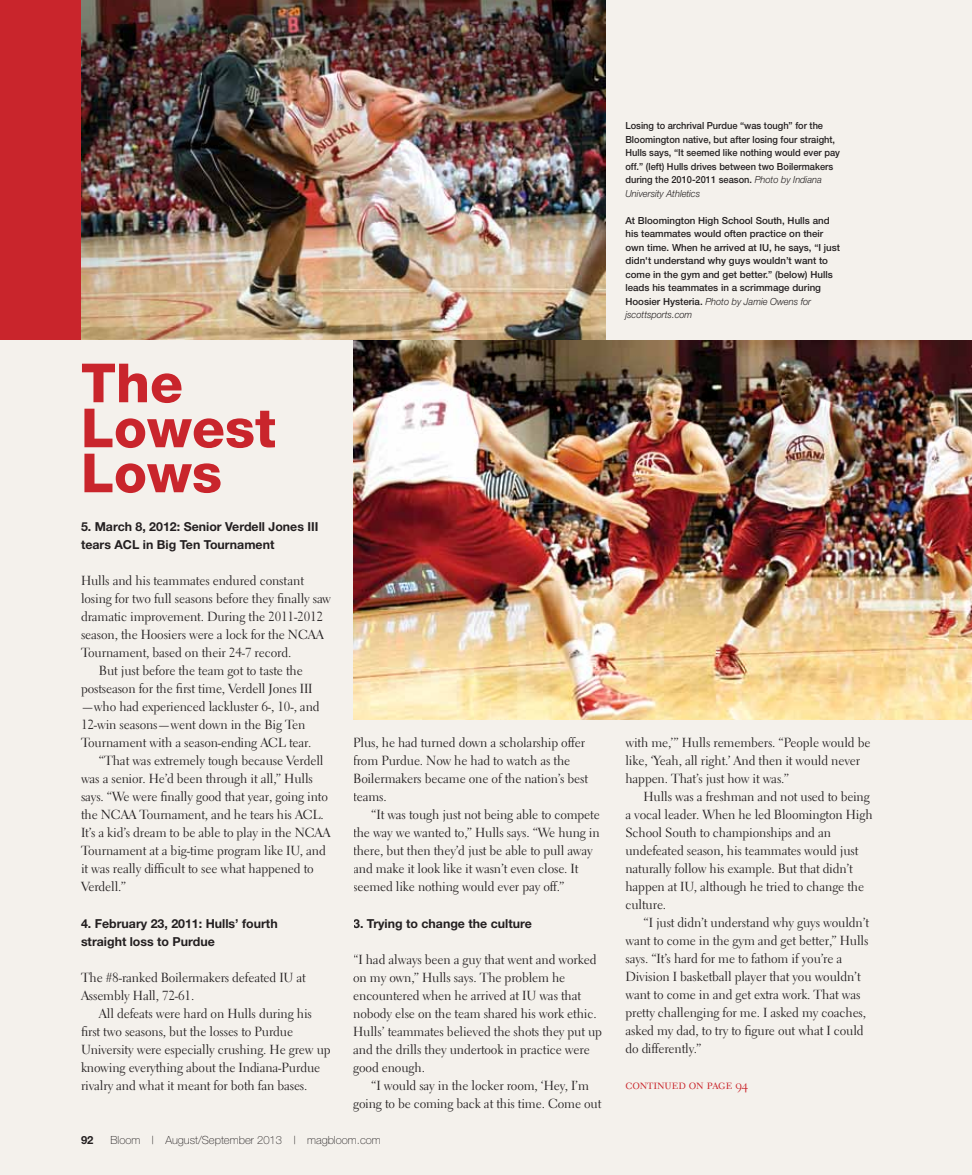
<style>
.page{position:relative;width:972px;height:1175px;background:#fff}
.page>*{position:absolute;margin:0;border:0;box-sizing:border-box;transform-origin:0 0}
.t1{font:800 54px/45px "Helvetica Neue";color:#c9252c}
.t2{font:13.2px/18px "Electra LH";letter-spacing:-.01em;color:#231f20}
.t3{font:13.2px "Electra LH Regular SC";letter-spacing:-.01em;color:#c9252c}
.t4{font:700 12.3px/18px "Helvetica Neue";color:#231f20}
.t5{font:100 11.25px "Helvetica Neue";color:#231f20}
.t6{font:700 11.25px "Helvetica Neue";color:#231f20}
.t7{font:500 9.75px/13.5px "Helvetica Neue";color:#231f20}
.t8{font:500 9.75px/13.5px "Helvetica Neue";color:#231f20;scale:.95 1}
.s1{font-weight:300;font-style:italic}
</style>
<div class="page">
<div style="left:0;top:0;width:972px;height:1174px;background:#f4f1ec"></div>
<div style="left:0;top:0;width:573px;height:351px;background:#c9252c"></div>
<img style="left:81px;top:0;width:524px;height:340px">
<div style="left:0;top:340px;width:353px;height:638px;background:#f4f1ec"></div>
<img style="left:353px;top:340px;width:619px;height:379px">
<h1 class="t1" style="left:81px;top:360px;width:196px">The<br>Lowest<br>Lows</h1>
<p class="t4" style="left:81px;top:517px;width:239px">5. March 8, 2012: Senior Verdell Jones III tears ACL in Big Ten Tournament</p>
<p class="t2" style="left:81px;top:572px;width:225px">Hulls and his teammates endured constant</p>
<p class="t2" style="left:81px;top:590px;width:252px">losing for two full seasons before they finally saw</p>
<p class="t2" style="left:81px;top:608px;width:244px">dramatic improvement. During the 2011-2012</p>
<p class="t2" style="left:81px;top:626px;width:244px">season, the Hoosiers were a lock for the NCAA</p>
<p class="t2" style="left:81px;top:644px;width:212px">Tournament, based on their 24-7 record.</p>
<p class="t2" style="left:99px;top:662px;width:205px">But just before the team got to taste the</p>
<p class="t2" style="left:81px;top:680px;width:233px">postseason for the first time, Verdell Jones III</p>
<p class="t2" style="left:81px;top:698px;width:240px">—who had experienced lackluster 6-, 10-, and</p>
<p class="t2" style="left:81px;top:716px;width:226px">12-win seasons—went down in the Big Ten</p>
<p class="t2" style="left:81px;top:734px;width:232px">Tournament with a season-ending ACL tear.</p>
<p class="t2" style="left:99px;top:752px;width:226px">“That was extremely tough because Verdell</p>
<p class="t2" style="left:81px;top:770px;width:233px">was a senior. He’d been through it all,” Hulls</p>
<p class="t2" style="left:81px;top:788px;width:249px">says. “We were finally good that year, going into</p>
<p class="t2" style="left:81px;top:806px;width:244px">the NCAA Tournament, and he tears his ACL.</p>
<p class="t2" style="left:81px;top:824px;width:251px">It’s a kid’s dream to be able to play in the NCAA</p>
<p class="t2" style="left:81px;top:842px;width:246px">Tournament at a big-time program like IU, and</p>
<p class="t2" style="left:81px;top:860px;width:234px">it was really difficult to see what happened to</p>
<p class="t2" style="left:81px;top:878px;width:47px">Verdell.”</p>
<p class="t4" style="left:81px;top:913px;width:198px">4. February 23, 2011: Hulls’ fourth straight loss to Purdue</p>
<p class="t2" style="left:81px;top:968px;width:226px">The #8-ranked Boilermakers defeated IU at<br>Assembly Hall, 72-61.</p>
<p class="t2" style="left:81px;top:1004px;width:251px;text-indent:18px">All defeats were hard on Hulls during his first two seasons, but the losses to Purdue University were especially crushing. He grew up knowing everything about the Indiana-Purdue rivalry and what it meant for both fan bases.</p>
<p class="t2" style="left:353px;top:734px;width:236px">Plus, he had turned down a scholarship offer from Purdue. Now he had to watch as the Boilermakers became one of the nation’s best teams.</p>
<p class="t2" style="left:353px;top:806px;width:248px;text-indent:18px">“It was tough just not being able to compete the way we wanted to,” Hulls says. “We hung in there, but then they’d just be able to pull away and make it look like it wasn’t even close. It seemed like nothing would ever pay off.”</p>
<p class="t4" style="left:353px;top:913px;width:180px">3. Trying to change the culture</p>
<p class="t2" style="left:353px;top:950px;width:250px">“I had always been a guy that went and worked on my own,” Hulls says. The problem he encountered when he arrived at IU was that nobody else on the team shared his work ethic.<br>Hulls’ teammates believed the shots they put up and the drills they undertook in practice were good enough.</p>
<p class="t2" style="left:353px;top:1076px;width:250px;text-align:center">“I would say in the locker room, ‘Hey, I’m going to be coming back at this time. Come out</p>
<p class="t6" style="left:81px;top:1132px;width:14px">92</p>
<p class="t5" style="left:110px;top:1133px;width:272px">Bloom | August/September 2013 | magbloom.com</p>
<p class="t8" style="left:625px;top:119px;width:227px">Losing to archrival Purdue “was tough” for the Bloomington native, but after losing four straight, Hulls says, “It seemed like nothing would ever pay off.” (left) Hulls drives between two Boilermakers during the 2010-2011 season. <span class="s1">Photo by Indiana University Athletics</span></p>
<p class="t7" style="left:625px;top:213px;width:216px">At Bloomington High School South, Hulls and his teammates would often practice on their own time. When he arrived at IU, he says, “I just didn't understand why guys wouldn’t want to come in the gym and get better.” (below) Hulls leads his teammates in a scrimmage during Hoosier Hysteria. <span class="s1">Photo by Jamie Owens for jscottsports.com</span></p>
<p class="t2" style="left:625px;top:734px;width:246px">with me,’” Hulls remembers. “People would be like, ‘Yeah, all right.’ And then it would never happen. That’s just how it was.”</p>
<p class="t2" style="left:625px;top:788px;width:249px;text-indent:18px">Hulls was a freshman and not used to being a vocal leader. When he led Bloomington High School South to championships and an undefeated season, his teammates would just naturally follow his example. But that didn’t happen at IU, although he tried to change the culture.</p>
<p class="t2" style="left:625px;top:914px;width:245px;text-indent:18px">“I just didn’t understand why guys wouldn’t want to come in the gym and get better,” Hulls says. “It’s hard for me to fathom if you’re a Division I basketball player that you wouldn’t want to come in and get extra work. That was pretty challenging for me. I asked my coaches, asked my dad, to try to figure out what I could do differently.”</p>
<p class="t3" style="left:625px;top:1077px;width:124px">continued on page 94</p>
</div>
